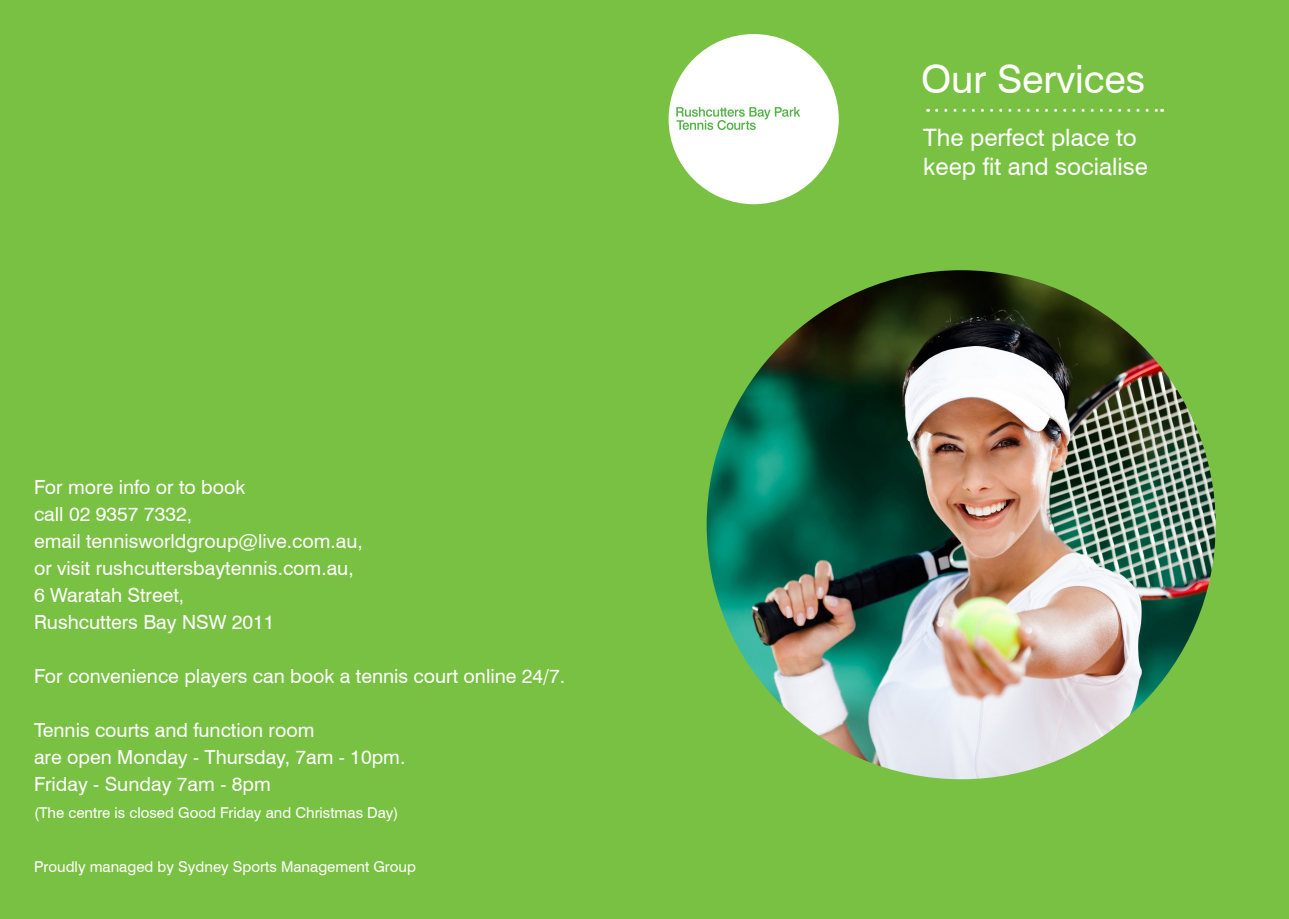
<style>
.page{position:relative;width:1289px;height:919px;background:#fff}
.page>*{position:absolute;margin:0;border:0;box-sizing:border-box;transform-origin:0 0}
.t1{font:39px "Swiss 721 BT";color:#fff}
.t2{font:24px/28.8px "Swiss 721 BT";color:#fff}
.t3{font:19.5px "Swiss 721 BT";color:#fff}
.t4{font:15px "Swiss 721 BT";color:#fff}
</style>
<div class="page">
<div style="left:1px;top:1px;width:1287px;height:917px;background:#79c142"></div>
<div style="left:668px;top:34px;width:170px;height:170px;background:#fff;border-radius:50%"></div>
<svg style="left:676px;top:107px;width:124px;height:23px"></svg>
<svg style="left:936px;top:109px;width:226px;height:3px"></svg>
<img style="left:706px;top:270px;width:509px;height:509px;border-radius:254px">
<p class="t3" style="left:34px;top:475px;width:213px">For more info or to book</p>
<p class="t3" style="left:34px;top:502px;width:160px">call 02 9357 7332,</p>
<p class="t3" style="left:34px;top:529px;width:330px">email tennisworldgroup@live.com.au,</p>
<p class="t3" style="left:34px;top:556px;width:321px">or visit rushcuttersbaytennis.com.au,</p>
<p class="t3" style="left:34px;top:583px;width:152px">6 Waratah Street,</p>
<p class="t3" style="left:34px;top:610px;width:242px">Rushcutters Bay NSW 2011</p>
<p class="t3" style="left:34px;top:664px;width:532px">For convenience players can book a tennis court online 24/7.</p>
<p class="t3" style="left:34px;top:718px;width:282px">Tennis courts and function room</p>
<p class="t3" style="left:34px;top:745px;width:373px">are open Monday - Thursday, 7am - 10pm.</p>
<p class="t3" style="left:34px;top:772px;width:238px">Friday - Sunday 7am - 8pm</p>
<p class="t4" style="left:34px;top:803px;width:366px">(The centre is closed Good Friday and Christmas Day)</p>
<p class="t4" style="left:34px;top:857px;width:383px">Proudly managed by Sydney Sports Management Group</p>
<p class="t1" style="left:921px;top:56px;width:226px">Our Services</p>
<p class="t2" style="left:923px;top:123px;width:226px">The perfect place to keep fit and socialise</p>
</div>
